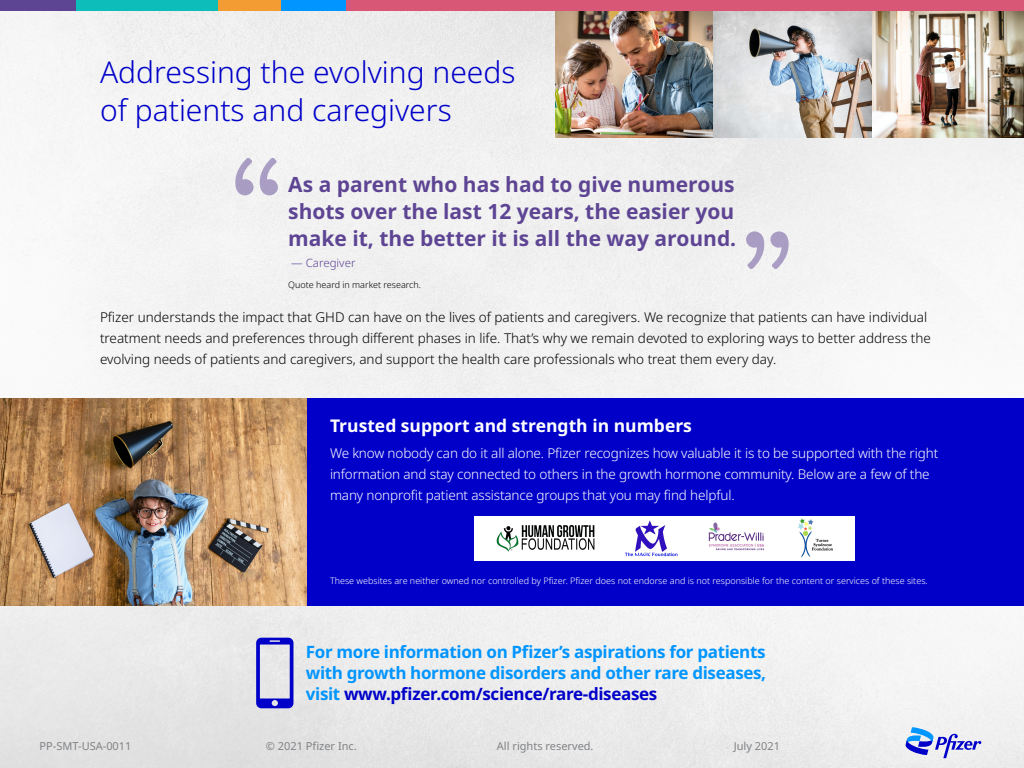
<style>
.page{position:relative;width:1024px;height:768px;background:#fff}
.page>*{position:absolute;margin:0;border:0;box-sizing:border-box;transform-origin:0 0}
.t1{font:500 131px "Brandon Grotesque";color:#5e4594}
.t2{font:300 30px/38px "Noto Sans";color:#0000c9}
.t3{font:700 21px/27px "Noto Sans";color:#5e4594;text-align:justify}
.t4{font:700 17.5px "Noto Sans";color:#fff}
.t5{font:700 17px/21px "Noto Sans";letter-spacing:-.02em;color:#0095ff;text-align:justify}
.t6{font:300 13.5px/21px "Noto Sans";color:#000}
.t7{font:300 13.5px/21px "Noto Sans";letter-spacing:-.01em;color:#fff}
.t8{font:300 11.5px "Noto Sans";color:#5e4594}
.t9{font:11px "Noto Sans";color:#808285}
.t10{font:300 9px "Noto Sans";color:#fff}
.t11{font:300 9px "Noto Sans";color:#000}
.s1{color:#0000c9}
</style>
<div class="page">
<div style="left:0;top:2px;width:1024px;height:766px;background:#f1f1f1"></div>
<img style="left:555px;top:11px;width:469px;height:126px">
<div style="left:346px;top:0;width:678px;height:11px;background:#d95776"></div>
<div style="left:281px;top:0;width:65px;height:11px;background:#0095ff"></div>
<div style="left:218px;top:0;width:63px;height:11px;background:#f49c34"></div>
<div style="left:75px;top:0;width:143px;height:11px;background:#0dbdba"></div>
<div style="left:0;top:0;width:75px;height:11px;background:#5e4594"></div>
<svg style="left:906px;top:727px;width:75px;height:31px"></svg>
<div style="left:306px;top:398px;width:718px;height:208px;background:#0000c9"></div>
<img style="left:0;top:398px;width:307px;height:208px">
<div style="left:475px;top:516px;width:380px;height:45px;background:#fff"></div>
<img style="left:625px;top:520px;width:53px;height:37px">
<img style="left:708px;top:522px;width:56px;height:29px">
<img style="left:496px;top:526px;width:99px;height:26px">
<img style="left:798px;top:519px;width:35px;height:39px">
<svg style="left:256px;top:638px;width:37px;height:70px"></svg>
<h2 class="t2" style="left:100px;top:54px;width:417px">Addressing the evolving needs of patients and caregivers</h2>
<h1 class="t1" style="left:231px;top:115px;width:52px">“</h1>
<h3 class="t3" style="left:288px;top:172px;width:450px">As a parent who has had to give numerous shots over the last 12 years, the easier you make it, the better it is all the way around.</h3>
<p class="t8" style="left:291px;top:255px;width:66px">— Caregiver</p>
<p class="t11" style="left:288px;top:278px;width:134px">Quote heard in market research.</p>
<h1 class="t1" style="left:793px;top:312px;width:52px;rotate:-180deg">“</h1>
<p class="t6" style="left:100px;top:307px;width:833px">Pfizer understands the impact that GHD can have on the lives of patients and caregivers. We recognize that patients can have individual treatment needs and preferences through different phases in life. That’s why we remain devoted to exploring ways to better address the evolving needs of patients and caregivers, and support the health care professionals who treat them every day.</p>
<p class="t4" style="left:330px;top:414px;width:364px">Trusted support and strength in numbers</p>
<p class="t7" style="left:330px;top:443px;width:610px">We know nobody can do it all alone. Pfizer recognizes how valuable it is to be supported with the right information and stay connected to others in the growth hormone community. Below are a few of the many nonprofit patient assistance groups that you may find helpful.</p>
<p class="t10" style="left:330px;top:574px;width:599px">These websites are neither owned nor controlled by Pfizer. Pfizer does not endorse and is not responsible for the content or services of these sites.</p>
<p class="t5" style="left:306px;top:642px;width:462px">For more information on Pfizer’s aspirations for patients with growth hormone disorders and other rare diseases, visit <span class="s1">www.pfizer.com/science/rare-diseases</span></p>
<p class="t9" style="left:40px;top:738px;width:93px">PP-SMT-USA-0011</p>
<p class="t9" style="left:266px;top:738px;width:92px">© 2021 Pfizer Inc.</p>
<p class="t9" style="left:497px;top:738px;width:98px">All rights reserved.</p>
<p class="t9" style="left:734px;top:738px;width:48px">July 2021</p>
</div>
